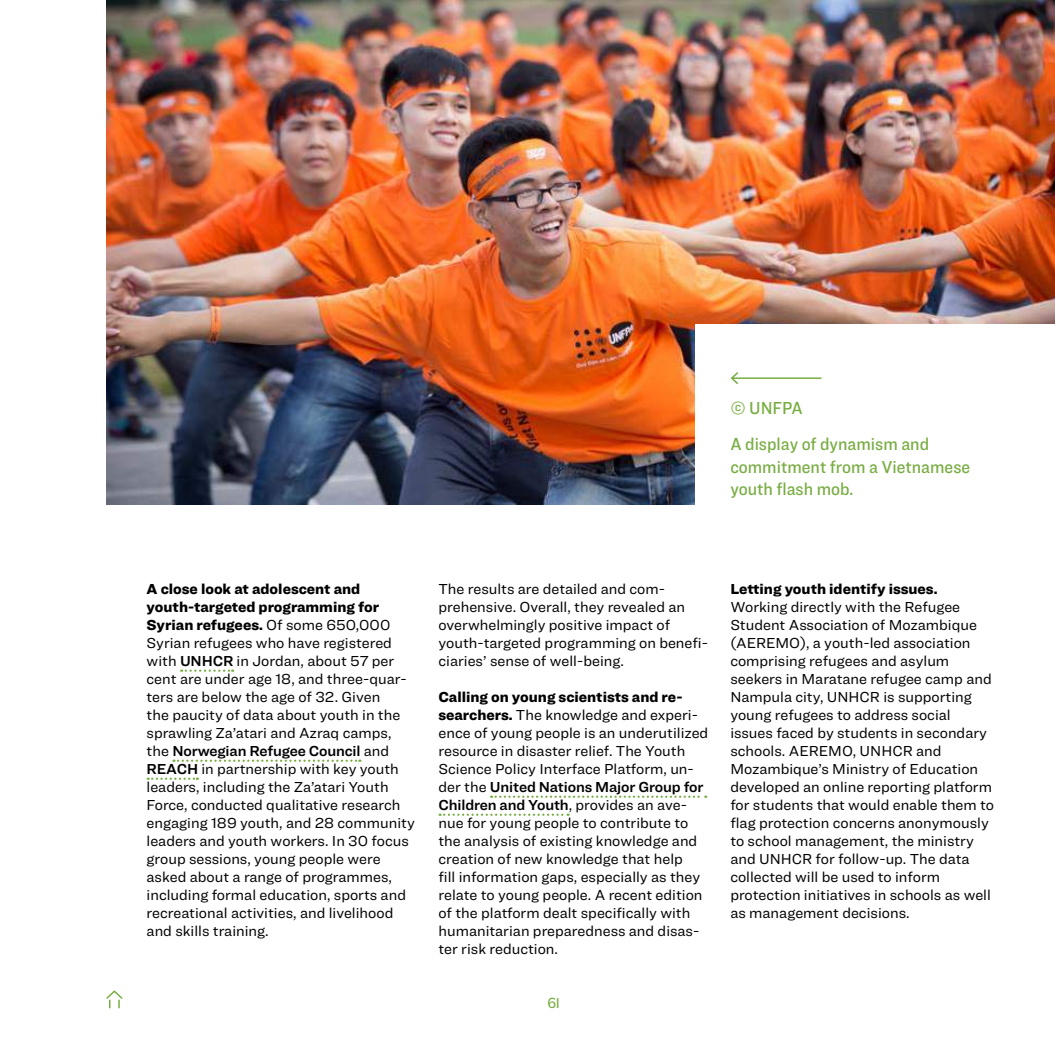
<style>
.page{position:relative;width:1055px;height:1055px;background:#fff}
.page>*{position:absolute;margin:0;border:0;box-sizing:border-box;transform-origin:0 0}
.t1{font:500 18px/36px "Ringside Narrow";color:#78ad42}
.t2{font:15px/18px "Ringside";color:#000}
.t3{font:900 15px "Ringside";color:#000}
.t4{font:15px "Americane";color:#78ad42}
.s1{font-weight:900}
.s2{font-weight:600}
</style>
<div class="page">
<svg style="left:106px;top:990px;width:17px;height:17px"></svg>
<svg style="left:181px;top:669px;width:52px;height:2px"></svg>
<svg style="left:173px;top:759px;width:187px;height:2px"></svg>
<svg style="left:148px;top:777px;width:50px;height:2px"></svg>
<svg style="left:491px;top:795px;width:215px;height:2px"></svg>
<svg style="left:439px;top:813px;width:129px;height:2px"></svg>
<img style="left:106px;top:0;width:948px;height:504px">
<div style="left:695px;top:324px;width:359px;height:207px;background:#fff"></div>
<hr style="left:731px;top:377px;width:90px;height:2px;background:#78ad42">
<svg style="left:730px;top:372px;width:10px;height:13px"></svg>
<p class="t1" style="left:730px;top:390px;width:200px">© UNFPA<br>A display of dynamism and</p>
<p class="t1" style="left:730px;top:455px;width:241px;line-height:22.5px">commitment from a Vietnamese youth flash mob.</p>
<p class="t2" style="left:147px;top:580px;width:270px"><span class="s1">A close look at adolescent and youth-targeted programming for Syrian refugees.</span> Of some 650,000<br>Syrian refugees who have registered with <span class="s2">UNHCR</span> in Jordan, about 57 per cent are under age 18, and three-quar&shy;ters are below the age of 32. Given<br>the paucity of data about youth in the sprawling Za’atari and Azraq camps, the <span class="s2">Norwegian Refugee Council</span> and <span class="s2">REACH</span> in partnership with key youth leaders, including the Za’atari Youth Force, conducted qualitative research engaging 189 youth, and 28 community leaders and youth workers. In 30 focus group sessions, young people were asked about a range of programmes, including formal education, sports and recreational activities, and livelihood and skills training.</p>
<p class="t2" style="left:438px;top:580px;width:271px">The results are detailed and com&shy;prehensive. Overall, they revealed an overwhelmingly positive impact of youth-targeted programming on benefi&shy;ciaries’ sense of well-being.</p>
<p class="t2" style="left:438px;top:688px;width:271px"><span class="s1">Calling on young scientists and re&shy;searchers.</span> The knowledge and experi&shy;ence of young people is an underutilized resource in disaster relief. The Youth Science Policy Interface Platform, un&shy;der the <span class="s2">United Nations Major Group for Children and Youth</span>, provides an ave&shy;nue for young people to contribute to the analysis of existing knowledge and creation of new knowledge that help<br>fill information gaps, especially as they relate to young people. A recent edition of the platform dealt specifically with humanitarian preparedness and disas&shy;ter risk reduction.</p>
<p class="t4" style="left:547px;top:994px;width:14px">61</p>
<p class="t3" style="left:730px;top:578px;width:209px">Letting youth identify issues.</p>
<p class="t2" style="left:730px;top:598px;width:265px">Working directly with the Refugee Student Association of Mozambique (AEREMO), a youth-led association comprising refugees and asylum seekers in Maratane refugee camp and Nampula city, UNHCR is supporting young refugees to address social issues faced by students in secondary schools. AEREMO, UNHCR and Mozambique’s Ministry of Education developed an online reporting platform for students that would enable them to flag protection concerns anonymously to school management, the ministry and UNHCR for follow-up. The data collected will be used to inform protection initiatives in schools as well as management decisions.</p>
</div>
